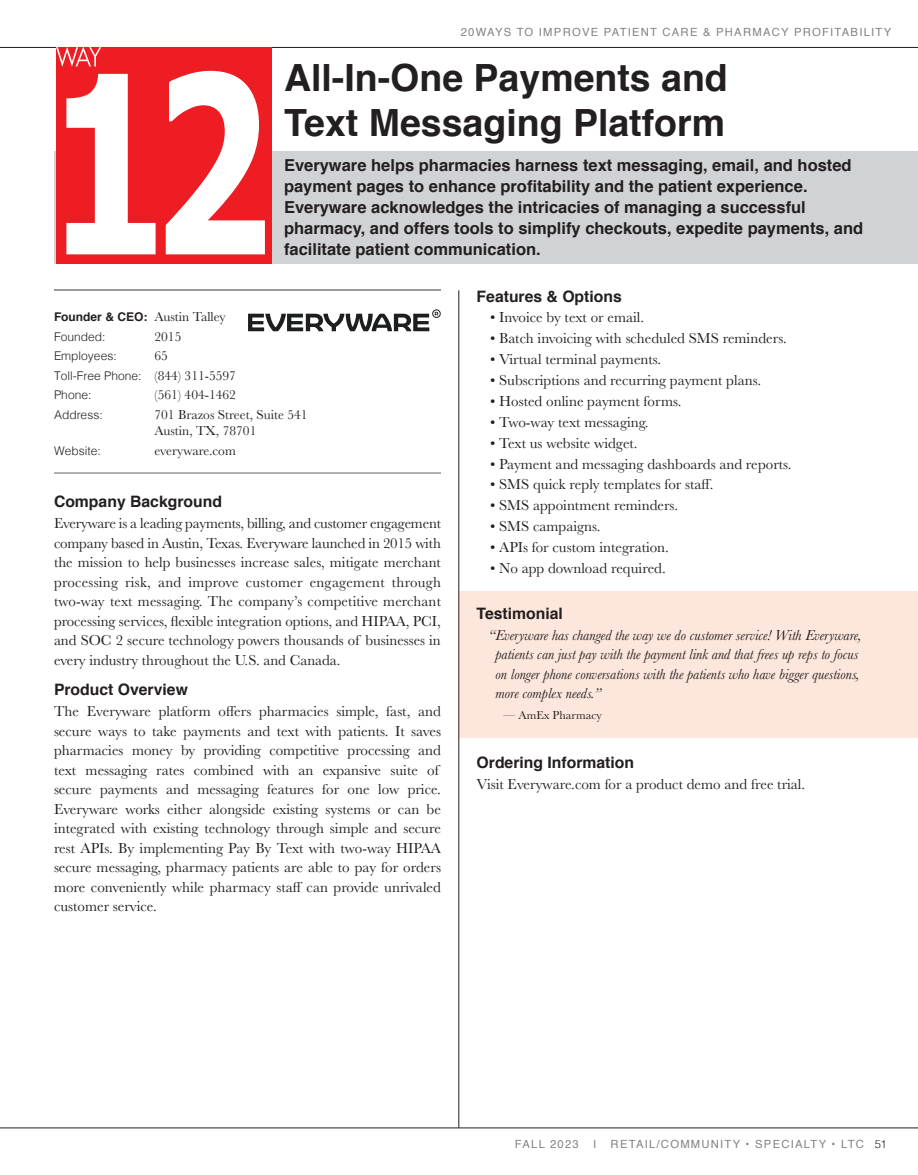
<style>
.page{position:relative;width:918px;height:1175px;background:#fff}
.page>*{position:absolute;margin:0;border:0;box-sizing:border-box;transform-origin:0 0}
.t1{font:700 37.5px/45px "Helvetica";color:#231f20}
.t2{font:700 16.5px/21px "Helvetica";color:#231f20}
.t3{font:700 15.75px "Helvetica";color:#231f20}
.t4{font:15px/19.5px "Baskerville";color:#231f20;text-align:justify}
.t5{font:italic 15px/19.5px "Baskerville";color:#231f20}
.t6{font:13.5px/16.5px "Baskerville";color:#231f20}
.t7{font:300 12px/19.5px "Helvetica";color:#231f20}
.t8{font:700 12px/19.5px "Helvetica";color:#231f20}
.t9{font:12px "Baskerville";color:#231f20}
.t10{font:11.25px "Helvetica";letter-spacing:.11em;color:#808285}
.s1{font-family:"Baskerville";font-weight:400;font-size:13.5px}
.s2{font-weight:300}
.s3{font-weight:300;color:#231f20}
</style>
<div class="page">
<hr style="left:0;top:1127px;width:918px;height:1px;background:#231f20">
<hr style="left:0;top:47px;width:918px;height:1px;background:#231f20">
<div style="left:459px;top:591px;width:459px;height:147px;background:#fde7dc"></div>
<svg style="left:248px;top:309px;width:193px;height:22px"></svg>
<div style="left:55px;top:151px;width:863px;height:112px;background:#d1d2d4"></div>
<hr style="left:54px;top:472px;width:387px;height:2px;background:#939598">
<hr style="left:54px;top:289px;width:387px;height:2px;background:#939598">
<div style="left:56px;top:47px;width:216px;height:216px;background:#ee1d23"></div>
<svg style="left:66px;top:74px;width:90px;height:180px"></svg>
<svg style="left:166px;top:71px;width:99px;height:183px"></svg>
<svg style="left:56px;top:47px;width:45px;height:20px"></svg>
<hr style="left:459px;top:290px;width:1px;height:837px;background:#231f20">
<p class="t10" style="left:461px;top:23px;width:432px">20WAYS TO IMPROVE PATIENT CARE &amp; PHARMACY PROFITABILITY</p>
<h1 class="t1" style="left:284px;top:56px;width:445px">All-In-One Payments and<br>Text Messaging Platform</h1>
<p class="t2" style="left:284px;top:155px;width:581px">Everyware helps pharmacies harness text messaging, email, and hosted payment pages to enhance profitability and the patient experience.<br>Everyware acknowledges the intricacies of managing a successful pharmacy, and offers tools to simplify checkouts, expedite payments, and facilitate patient communication.</p>
<p class="t8" style="left:54px;top:307px;width:173px">Founder &amp; CEO: <span class="s1">Austin Talley<br></span><span class="s2">Founded:</span></p>
<p class="t6" style="left:154px;top:328px;width:28px">2015</p>
<p class="t7" style="left:54px;top:345px;width:64px">Employees:</p>
<p class="t6" style="left:155px;top:348px;width:15px">65</p>
<p class="t7" style="left:54px;top:365px;width:184px">Toll-Free Phone: <span class="s1">(844) 311-5597<br></span>Phone:</p>
<p class="t6" style="left:154px;top:387px;width:83px">(561) 404-1462</p>
<p class="t7" style="left:54px;top:404px;width:50px">Address:</p>
<p class="t6" style="left:154px;top:406px;width:155px">701 Brazos Street, Suite 541<br>Austin, TX, 78701</p>
<p class="t7" style="left:54px;top:440px;width:48px">Website:</p>
<p class="t6" style="left:155px;top:442px;width:83px">everyware.com</p>
<p class="t3" style="left:54px;top:489px;width:170px">Company Background</p>
<p class="t4" style="left:54px;top:514px;width:389px">Everyware is a leading payments, billing, and customer engagement company based in Austin, Texas. Everyware launched in 2015 with the mission to help businesses increase sales, mitigate merchant processing risk, and improve customer engagement through two-way text messaging. The company’s competitive merchant processing services, flexible integration options, and HIPAA, PCI, and SOC 2 secure technology powers thousands of businesses in every industry throughout the U.S. and Canada.</p>
<p class="t3" style="left:54px;top:677px;width:135px">Product Overview</p>
<p class="t4" style="left:54px;top:701px;width:389px;text-align:left">The Everyware platform offers pharmacies simple, fast, and secure ways to take payments and text with patients. It saves pharmacies money by providing competitive processing and text messaging rates combined with an expansive suite of secure payments and messaging features for one low price.<br>Everyware works either alongside existing systems or can be integrated with existing technology through simple and secure rest APIs. By implementing Pay By Text with two-way HIPAA secure messaging, pharmacy patients are able to pay for orders more conveniently while pharmacy staff can provide unrivaled customer service.</p>
<p class="t3" style="left:477px;top:283px;width:147px">Features &amp; Options</p>
<p class="t4" style="left:490px;top:308px;width:156px">• Invoice by text or email.</p>
<p class="t4" style="left:490px;top:329px;width:298px">• Batch invoicing with scheduled SMS reminders.</p>
<p class="t4" style="left:490px;top:349px;width:173px">• Virtual terminal payments.</p>
<p class="t4" style="left:490px;top:370px;width:273px">• Subscriptions and recurring payment plans.</p>
<p class="t4" style="left:490px;top:391px;width:193px">• Hosted online payment forms.</p>
<p class="t4" style="left:490px;top:412px;width:160px">• Two-way text messaging.</p>
<p class="t4" style="left:490px;top:433px;width:149px">• Text us website widget.</p>
<p class="t4" style="left:490px;top:454px;width:303px">• Payment and messaging dashboards and reports.</p>
<p class="t4" style="left:490px;top:475px;width:225px">• SMS quick reply templates for staff.</p>
<p class="t4" style="left:490px;top:496px;width:190px">• SMS appointment reminders.</p>
<p class="t4" style="left:490px;top:517px;width:112px">• SMS campaigns.</p>
<p class="t4" style="left:490px;top:538px;width:180px">• APIs for custom integration.</p>
<p class="t4" style="left:490px;top:559px;width:177px">• No app download required.</p>
<p class="t3" style="left:477px;top:600px;width:88px">Testimonial</p>
<p class="t5" style="left:496px;top:625px;width:368px;text-indent:-7px">“Everyware has changed the way we do customer service! With Everyware, patients can just pay with the payment link and that frees up reps to focus on longer phone conversations with the patients who have bigger questions, more complex needs.”</p>
<p class="t9" style="left:504px;top:708px;width:100px">— AmEx Pharmacy</p>
<p class="t3" style="left:477px;top:750px;width:159px">Ordering Information</p>
<p class="t4" style="left:477px;top:775px;width:330px">Visit Everyware.com for a product demo and free trial.</p>
<p class="t10" style="left:515px;top:1135px;width:65px">FALL 2023</p>
<p class="t10" style="left:593px;top:1135px;width:5px">I</p>
<p class="t10" style="left:611px;top:1135px;width:277px">RETAIL/COMMUNITY • SPECIALTY • LTC <span class="s3">51</span></p>
</div>
